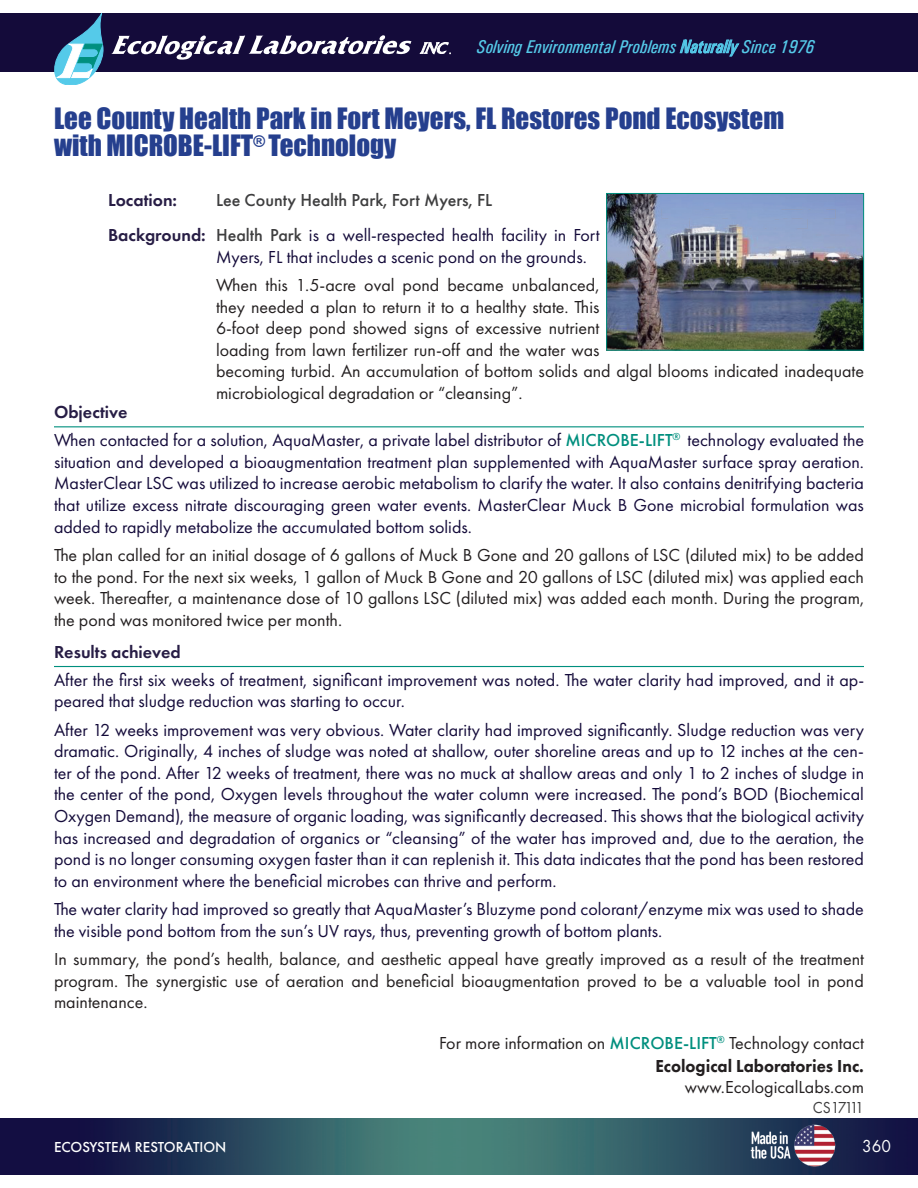
<style>
.page{position:relative;width:918px;height:1188px;background:#fff}
.page>*{position:absolute;margin:0;border:0;box-sizing:border-box;transform-origin:0 0}
.t1{font:27px/27px "Impact";color:#253f8e}
.t2{font:italic 500 condensed 18.6px "Univers";color:#55cae9}
.t3{font:18px/21.6px "Futura PT";color:#140b3a;text-align:justify}
.t4{font:18px/21.6px "Futura PT";color:#231f20;text-align:justify}
.t5{font:500 18px/35.1px "Futura PT";color:#3e3e3f}
.t6{font:600 18px "Futura PT";color:#271d45}
.t7{font:18px "Futura PT";color:#fff;scale:.94 1}
.t8{font:16.5px "Futura PT";letter-spacing:-.125em;color:#3e3e3f;scale:.94 1}
.t9{font:500 15px "Futura PT";color:#fff}
.s1{font-weight:400;color:#140b3a}
.s2{font-weight:500;color:#008f7e}
.s3{font-weight:800}
</style>
<div class="page">
<img style="left:0;top:1118px;width:918px;height:56px">
<img style="left:748px;top:1123px;width:90px;height:47px">
<div style="left:0;top:14px;width:918px;height:58px;background:#140b3a"></div>
<svg style="left:55px;top:14px;width:49px;height:71px"></svg>
<svg style="left:111px;top:35px;width:300px;height:25px"></svg>
<svg style="left:420px;top:42px;width:31px;height:12px"></svg>
<svg style="left:680px;top:40px;width:59px;height:17px"></svg>
<hr style="left:54px;top:426px;width:810px;height:1px;background:#008f7e">
<hr style="left:54px;top:666px;width:810px;height:1px;background:#008f7e">
<img style="left:608px;top:195px;width:254px;height:154px">
<div style="left:606px;top:193px;width:258px;height:158px;border:1px solid #008f7e"></div>
<p class="t2" style="left:477px;top:35px;width:339px">Solving Environmental Problems Naturally Since 1976</p>
<h1 class="t1" style="left:54px;top:105px;width:732px">Lee County Health Park in Fort Meyers, FL Restores Pond Ecosystem with MICROBE-LIFT<sup>®</sup> Technology</h1>
<p class="t5" style="left:216px;top:182px;width:385px">Lee County Health Park, Fort Myers, FL<br>Health Park <span class="s1">is a well-respected health facility in Fort</span></p>
<p class="t3" style="left:216px;top:246px;width:372px">Myers, FL that includes a scenic pond on the grounds.</p>
<p class="t4" style="left:216px;top:274px;width:650px;text-align:left">When this 1.5-acre oval pond became unbalanced,<br>they needed a plan to return it to a healthy state. This<br>6-foot deep pond showed signs of excessive nutrient<br>loading from lawn fertilizer run-off and the water was<br>becoming turbid. An accumulation of bottom solids and algal blooms indicated inadequate microbiological degradation or “cleansing”.</p>
<p class="t6" style="left:108px;top:189px;width:71px">Location:</p>
<p class="t6" style="left:108px;top:223px;width:99px">Background:</p>
<p class="t6" style="left:54px;top:400px;width:75px">Objective</p>
<p class="t3" style="left:54px;top:429px;width:812px">When contacted for a solution, AquaMaster, a private label distributor of <span class="s2">MICROBE-LIFT</span><sup>®</sup> technology evaluated the situation and developed a bioaugmentation treatment plan supplemented with AquaMaster surface spray aeration.<br>MasterClear LSC was utilized to increase aerobic metabolism to clarify the water. It also contains denitrifying bacteria that utilize excess nitrate discouraging green water events. MasterClear Muck B Gone microbial formulation was added to rapidly metabolize the accumulated bottom solids.</p>
<p class="t4" style="left:54px;top:544px;width:812px">The plan called for an initial dosage of 6 gallons of Muck B Gone and 20 gallons of LSC (diluted mix) to be added to the pond. For the next six weeks, 1 gallon of Muck B Gone and 20 gallons of LSC (diluted mix) was applied each week. Thereafter, a maintenance dose of 10 gallons LSC (diluted mix) was added each month. During the program, the pond was monitored twice per month.</p>
<p class="t6" style="left:54px;top:641px;width:128px">Results achieved</p>
<p class="t3" style="left:54px;top:669px;width:812px">After the first six weeks of treatment, significant improvement was noted. The water clarity had improved, and it ap&shy;peared that sludge reduction was starting to occur.</p>
<p class="t3" style="left:54px;top:719px;width:812px">After 12 weeks improvement was very obvious. Water clarity had improved significantly. Sludge reduction was very dramatic. Originally, 4 inches of sludge was noted at shallow, outer shoreline areas and up to 12 inches at the cen&shy;ter of the pond. After 12 weeks of treatment, there was no muck at shallow areas and only 1 to 2 inches of sludge in the center of the pond, Oxygen levels throughout the water column were increased. The pond’s BOD (Biochemical Oxygen Demand), the measure of organic loading, was significantly decreased. This shows that the biological activity has increased and degradation of organics or “cleansing” of the water has improved and, due to the aeration, the pond is no longer consuming oxygen faster than it can replenish it. This data indicates that the pond has been restored to an environment where the beneficial microbes can thrive and perform.</p>
<p class="t3" style="left:54px;top:898px;width:811px">The water clarity had improved so greatly that AquaMaster’s Bluzyme pond colorant/enzyme mix was used to shade the visible pond bottom from the sun’s UV rays, thus, preventing growth of bottom plants.</p>
<p class="t4" style="left:54px;top:948px;width:812px">In summary, the pond’s health, balance, and aesthetic appeal have greatly improved as a result of the treatment program. The synergistic use of aeration and beneficial bioaugmentation proved to be a valuable tool in pond maintenance.</p>
<p class="t4" style="left:439px;top:1032px;width:426px;line-height:22.5px;text-align:right">For more information on <span class="s2">MICROBE-LIFT</span><sup>®</sup> Technology contact<br><span class="s3">Ecological Laboratories Inc.</span></p>
<p class="t4" style="left:685px;top:1076px;width:181px">www.EcologicalLabs.com</p>
<p class="t9" style="left:54px;top:1138px;width:174px">ECOSYSTEM RESTORATION</p>
<p class="t8" style="left:813px;top:1097px;width:56px">CS17111</p>
<p class="t7" style="left:862px;top:1135px;width:32px">360</p>
</div>
